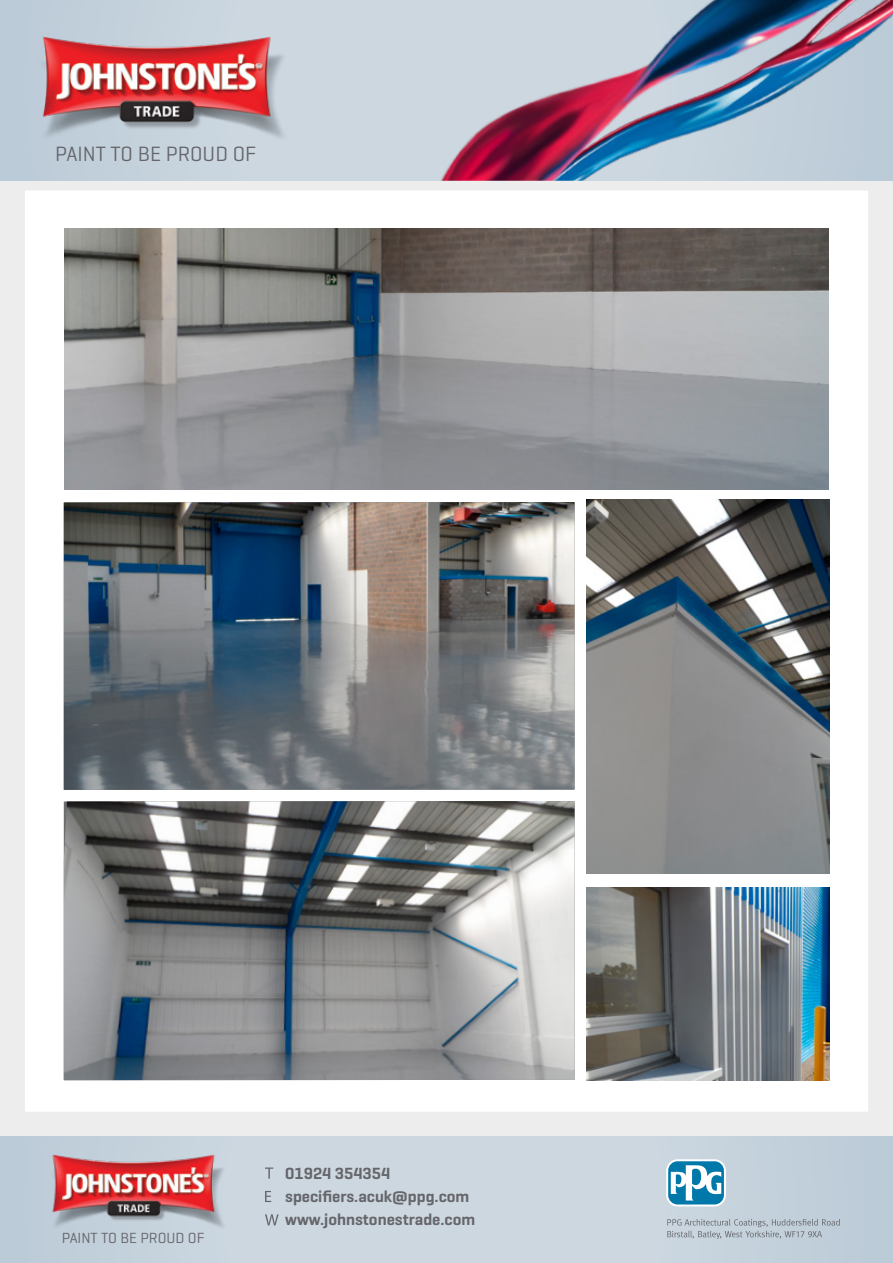
<style>
.page{position:relative;width:893px;height:1263px;background:#ededee}
.page>*{position:absolute;margin:0;border:0;box-sizing:border-box;transform-origin:0 0}
.t1{font:21.15px "Geogrotesque";color:#65656a}
.t2{font:600 16.5px/23.4px "Geogrotesque";color:#65656a}
.t3{font:15px "Geogrotesque";color:#65656a}
</style>
<div class="page">
<div style="left:25px;top:191px;width:843px;height:921px;background:#fff"></div>
<div style="left:0;top:0;width:893px;height:181px;background:linear-gradient(to bottom,#c9d5de,#c9d5de)"></div>
<div style="left:0;top:1137px;width:893px;height:126px;background:linear-gradient(to right,#c7d4de,#c7d4dd)"></div>
<img style="left:19px;top:37px;width:285px;height:109px">
<img style="left:425px;top:0;width:468px;height:181px">
<img style="left:36px;top:1155px;width:203px;height:77px">
<svg style="left:265px;top:1167px;width:8px;height:12px"></svg>
<svg style="left:265px;top:1191px;width:6px;height:11px"></svg>
<svg style="left:265px;top:1214px;width:14px;height:11px"></svg>
<svg style="left:622px;top:1213px;width:218px;height:26px"></svg>
<svg style="left:666px;top:1159px;width:60px;height:47px"></svg>
<svg style="left:668px;top:1161px;width:56px;height:43px"></svg>
<svg style="left:671px;top:1164px;width:50px;height:36px"></svg>
<img style="left:64px;top:502px;width:510px;height:288px">
<img style="left:587px;top:499px;width:242px;height:375px">
<img style="left:64px;top:801px;width:510px;height:279px">
<img style="left:587px;top:887px;width:242px;height:193px">
<img style="left:65px;top:228px;width:763px;height:261px">
<p class="t1" style="left:55px;top:141px;width:203px">PAINT TO BE PROUD OF</p>
<p class="t3" style="left:62px;top:1229px;width:144px">PAINT TO BE PROUD OF</p>
<p class="t2" style="left:285px;top:1161px;width:191px">01924 354354 specifiers.acuk@ppg.com www.johnstonestrade.com</p>
</div>
